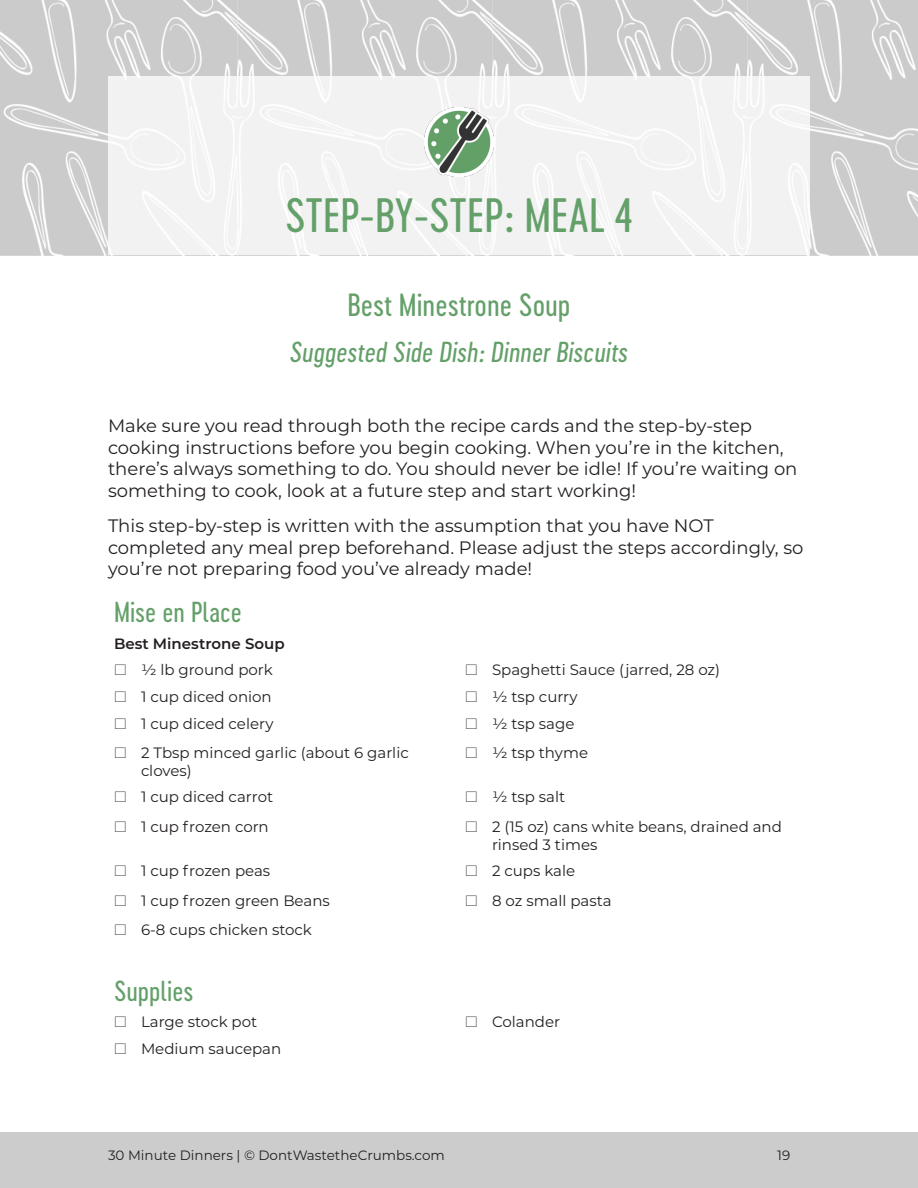
<style>
.page{position:relative;width:918px;height:1188px;background:#fff}
.page>*{position:absolute;margin:0;border:0;box-sizing:border-box;transform-origin:0 0}
.Heading_1{font:45px "Cervo Neue Regular Neue";color:#64a069}
.Subheading_2{font:30px "Cervo Neue Regular Neue";color:#64a069}
.Subheading_3__Italic{font:italic 27px "Cervo Neue Regular Neue";color:#64a069}
.Chart_Heading_1{font:27px "Cervo Neue Regular Neue";color:#64a069}
.Body_Copy{font:18px/21.6px "Montserrat";color:#231f20}
.t1{font:15px/18px "Montserrat";color:#231f20}
.Chart_Fill_List{font:600 15px "Montserrat";color:#231f20}
.t2{font:13.5px "Montserrat";color:#231f20}
</style>
<div class="page">
<div style="left:0;top:1133px;width:918px;height:55px;background:#ccc"></div>
<img style="left:0;top:0;width:918px;height:255px">
<div style="left:108px;top:77px;width:702px;height:178px;background:#f2f2f2"></div>
<img style="left:425px;top:108px;width:68px;height:68px">
<p class="Heading_1" style="left:285px;top:185px;width:349px">STEP-BY-STEP: MEAL 4</p>
<p class="Subheading_2" style="left:347px;top:285px;width:225px">Best Minestrone Soup</p>
<p class="Subheading_3__Italic" style="left:290px;top:334px;width:340px">Suggested Side Dish: Dinner Biscuits</p>
<p class="Body_Copy" style="left:108px;top:414px;width:691px">Make sure you read through both the recipe cards and the step-by-step cooking instructions before you begin cooking. When you’re in the kitchen, there’s always something to do. You should never be idle! If you’re waiting on something to cook, look at a future step and start working!</p>
<p class="Body_Copy" style="left:108px;top:514px;width:697px">This step-by-step is written with the assumption that you have NOT completed any meal prep beforehand. Please adjust the steps accordingly, so you’re not preparing food you’ve already made!</p>
<p class="Chart_Heading_1" style="left:114px;top:595px;width:130px">Mise en Place</p>
<p class="Chart_Fill_List" style="left:114px;top:633px;width:172px">Best Minestrone Soup</p>
<p class="t1" style="left:141px;top:661px;width:133px">½ lb ground pork</p>
<p class="t1" style="left:492px;top:661px;width:230px">Spaghetti Sauce (jarred, 28 oz)</p>
<p class="t1" style="left:141px;top:687px;width:132px">1 cup diced onion</p>
<p class="t1" style="left:492px;top:687px;width:87px">½ tsp curry</p>
<p class="t1" style="left:141px;top:714px;width:134px">1 cup diced celery</p>
<p class="t1" style="left:492px;top:714px;width:84px">½ tsp sage</p>
<p class="t1" style="left:141px;top:743px;width:269px">2 Tbsp minced garlic (about 6 garlic cloves)</p>
<p class="t1" style="left:492px;top:743px;width:98px">½ tsp thyme</p>
<p class="t1" style="left:141px;top:788px;width:134px">1 cup diced carrot</p>
<p class="t1" style="left:492px;top:788px;width:75px">½ tsp salt</p>
<p class="t1" style="left:141px;top:817px;width:129px">1 cup frozen corn</p>
<p class="t1" style="left:492px;top:817px;width:291px">2 (15 oz) cans white beans, drained and rinsed 3 times</p>
<p class="t1" style="left:141px;top:862px;width:131px">1 cup frozen peas</p>
<p class="t1" style="left:492px;top:862px;width:85px">2 cups kale</p>
<p class="t1" style="left:141px;top:891px;width:190px">1 cup frozen green Beans</p>
<p class="t1" style="left:492px;top:891px;width:121px">8 oz small pasta</p>
<p class="t1" style="left:141px;top:920px;width:172px">6-8 cups chicken stock</p>
<p class="Chart_Heading_1" style="left:114px;top:973px;width:81px">Supplies</p>
<p class="t1" style="left:141px;top:1013px;width:118px">Large stock pot</p>
<p class="t1" style="left:492px;top:1013px;width:70px">Colander</p>
<p class="t1" style="left:141px;top:1039px;width:142px">Medium saucepan</p>
<p class="t2" style="left:108px;top:1146px;width:338px">30 Minute Dinners | © DontWastetheCrumbs.com</p>
<p class="t2" style="left:777px;top:1146px;width:15px">19</p>
</div>
